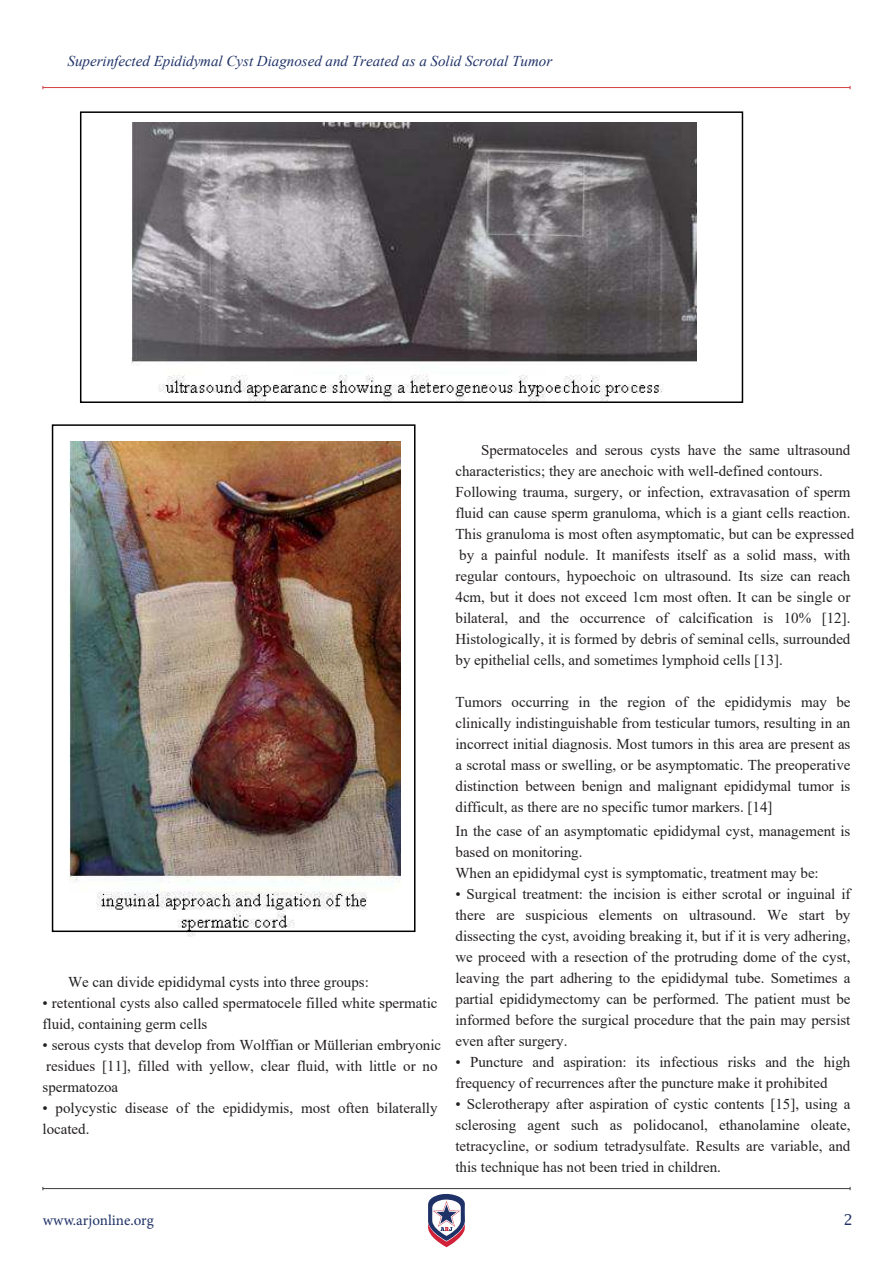
<style>
.page{position:relative;width:893px;height:1263px;background:#fff}
.page>*{position:absolute;margin:0;border:0;box-sizing:border-box;transform-origin:0 0}
.t1{font:15px/21px "Times New Roman";color:#231f20}
.t2{font:italic 15px "Times New Roman";color:#1f3267}
.t3{font:15px "Minion Pro";color:#1f3267}
.t4{font:15px "Lucida Fax";color:#1f3267}
</style>
<div class="page">
<hr style="left:43px;top:1188px;width:807px;height:1px;background:#3e3e3f">
<hr style="left:43px;top:87px;width:807px;height:1px;background:#d53f44">
<svg style="left:428px;top:1193px;width:37px;height:54px"></svg>
<img style="left:131px;top:123px;width:565px;height:277px">
<img style="left:69px;top:441px;width:331px;height:496px">
<div style="left:52px;top:424px;width:363px;height:508px;border:2px solid #000"></div>
<div style="left:80px;top:111px;width:663px;height:292px;border:2px solid #000"></div>
<p class="t2" style="left:68px;top:55px;width:486px">Superinfected Epididymal Cyst Diagnosed and Treated as a Solid Scrotal Tumor</p>
<p class="t1" style="left:68px;top:973px;width:302px">We can divide epididymal cysts into three groups:</p>
<p class="t1" style="left:43px;top:994px;width:396px">• retentional cysts also called spermatocele filled white spermatic fluid, containing germ cells</p>
<p class="t1" style="left:43px;top:1036px;width:400px">• serous cysts that develop from Wolffian or Müllerian embryonic residues [11], filled with yellow, clear fluid, with little or no spermatozoa</p>
<p class="t1" style="left:43px;top:1099px;width:396px">• polycystic disease of the epididymis, most often bilaterally located.</p>
<p class="t1" style="left:455px;top:440px;width:400px;text-indent:26px">Spermatoceles and serous cysts have the same ultrasound characteristics; they are anechoic with well-defined contours.<br>Following trauma, surgery, or infection, extravasation of sperm fluid can cause sperm granuloma, which is a giant cells reaction.<br>This granuloma is most often asymptomatic, but can be expressed by a painful nodule. It manifests itself as a solid mass, with regular contours, hypoechoic on ultrasound. Its size can reach 4cm, but it does not exceed 1cm most often. It can be single or bilateral, and the occurrence of calcification is 10% [12].<br>Histologically, it is formed by debris of seminal cells, surrounded by epithelial cells, and sometimes lymphoid cells [13].</p>
<p class="t1" style="left:455px;top:692px;width:396px;text-align:justify">Tumors occurring in the region of the epididymis may be clinically indistinguishable from testicular tumors, resulting in an incorrect initial diagnosis. Most tumors in this area are present as a scrotal mass or swelling, or be asymptomatic. The preoperative distinction between benign and malignant epididymal tumor is difficult, as there are no specific tumor markers. [14]</p>
<p class="t1" style="left:455px;top:822px;width:396px">In the case of an asymptomatic epididymal cyst, management is based on monitoring.<br>When an epididymal cyst is symptomatic, treatment may be:</p>
<p class="t1" style="left:455px;top:885px;width:396px;text-align:justify">• Surgical treatment: the incision is either scrotal or inguinal if there are suspicious elements on ultrasound. We start by dissecting the cyst, avoiding breaking it, but if it is very adhering, we proceed with a resection of the protruding dome of the cyst, leaving the part adhering to the epididymal tube. Sometimes a partial epididymectomy can be performed. The patient must be informed before the surgical procedure that the pain may persist even after surgery.</p>
<p class="t1" style="left:455px;top:1053px;width:396px">• Puncture and aspiration: its infectious risks and the high frequency of recurrences after the puncture make it prohibited</p>
<p class="t1" style="left:455px;top:1095px;width:396px;text-align:justify">• Sclerotherapy after aspiration of cystic contents [15], using a sclerosing agent such as polidocanol, ethanolamine oleate, tetracycline, or sodium tetradysulfate. Results are variable, and this technique has not been tried in children.</p>
<p class="t3" style="left:43px;top:1214px;width:112px">www.arjonline.org</p>
<p class="t4" style="left:843px;top:1211px;width:11px">2</p>
</div>
